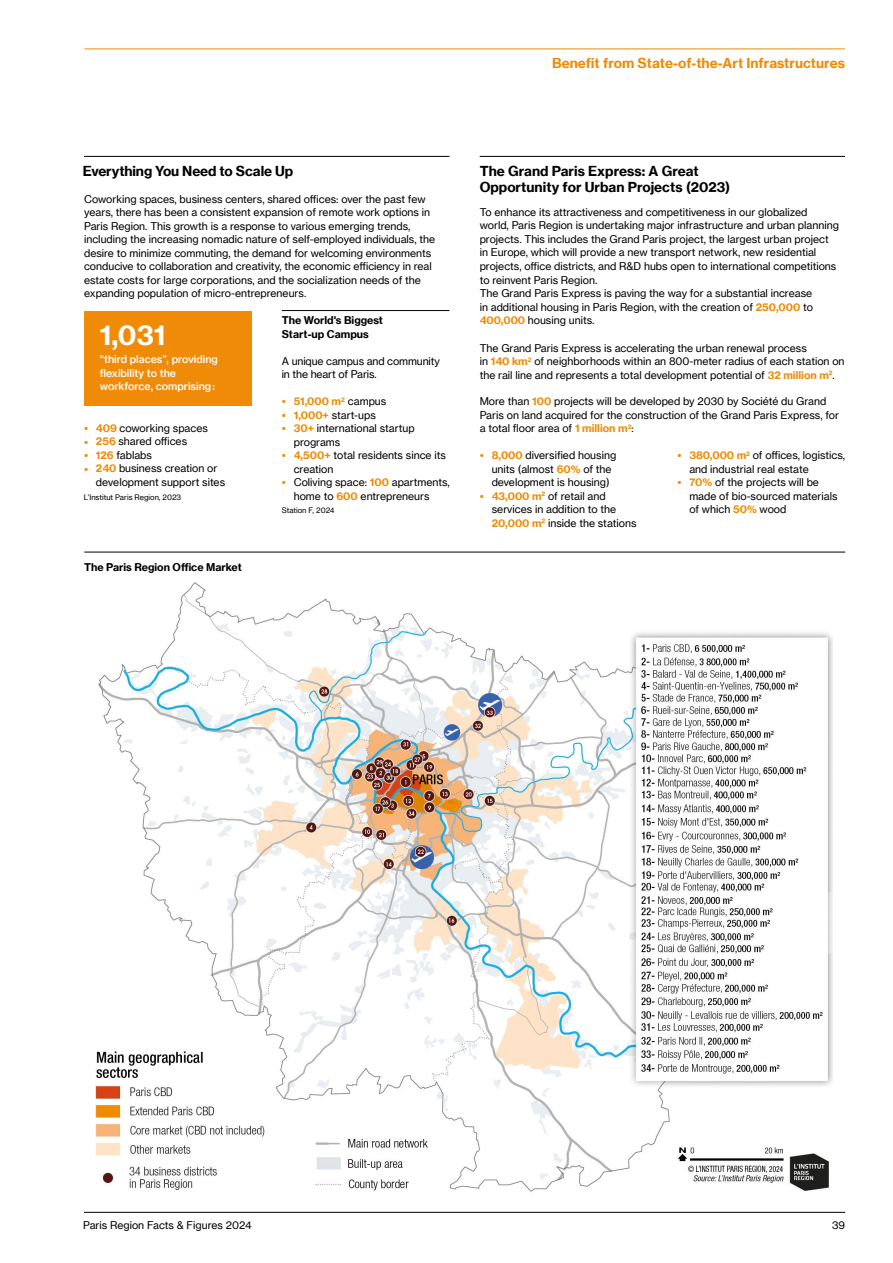
<style>
.page{position:relative;width:893px;height:1263px;background:#fff}
.page>*{position:absolute;margin:0;border:0;box-sizing:border-box;transform-origin:0 0}
.t1{font:27px "N Haas Grotesk TX Pro 75 Bd";color:#fff}
.t2{font:13.5px/16.5px "N Haas Grotesk TX Pro 75 Bd";color:#000}
.t3{font:13.5px "N Haas Grotesk TX Pro 75 Bd";color:#ef8b06}
.t4{font:10.5px/13.5px "N Haas Grotesk TX Pro 55 Rg";color:#000}
.t5{font:10.5px/13.5px "N Haas Grotesk TX Pro 65 Md";color:#fff}
.t6{font:10.5px/13.5px "N Haas Grotesk TX Pro 75 Bd";color:#000}
.t7{font:10.5px/13.5px "N Haas Grotesk TX Pro 75 Bd";color:#ef8b06;text-align:justify}
.t8{font:7.5px "N Haas Grotesk TX Pro 55 Rg";color:#000}
.s1{font-family:"N Haas Grotesk TX Pro 75 Bd";color:#ef8b06}
.s2{font-family:"N Haas Grotesk TX Pro 55 Rg";color:#000}
</style>
<div class="page">
<hr style="left:84px;top:1212px;width:761px;height:1px;background:#000">
<hr style="left:84px;top:49px;width:761px;height:1px;background:#ef8b06">
<img style="left:96px;top:582px;width:736px;height:610px">
<hr style="left:84px;top:156px;width:365px;height:1px;background:#000">
<hr style="left:480px;top:156px;width:365px;height:1px;background:#000">
<hr style="left:84px;top:552px;width:761px;height:1px;background:#000">
<hr style="left:282px;top:310px;width:167px;height:1px;background:#000">
<div style="left:84px;top:311px;width:168px;height:94px;background:#ef8b06"></div>
<p class="t3" style="left:552px;top:54px;width:294px">Benefit from State-of-the-Art Infrastructures</p>
<p class="t2" style="left:480px;top:163px;width:252px">The Grand Paris Express: A Great<br>Opportunity for Urban Projects (2023)</p>
<p class="t2" style="left:83px;top:163px;width:212px">Everything You Need to Scale Up</p>
<p class="t4" style="left:84px;top:192px;width:353px">Coworking spaces, business centers, shared offices: over the past few years, there has been a consistent expansion of remote work options in Paris Region. This growth is a response to various emerging trends, including the increasing nomadic nature of self-employed individuals, the desire to minimize commuting, the demand for welcoming environments conducive to collaboration and creativity, the economic efficiency in real estate costs for large corporations, and the socialization needs of the expanding population of micro-entrepreneurs.</p>
<p class="t4" style="left:480px;top:205px;width:361px">To enhance its attractiveness and competitiveness in our globalized world, Paris Region is undertaking major infrastructure and urban planning projects. This includes the Grand Paris project, the largest urban project in Europe, which will provide a new transport network, new residential projects, office districts, and R&amp;D hubs open to international competitions to reinvent Paris Region.<br>The Grand Paris Express is paving the way for a substantial increase<br>in additional housing in Paris Region, with the creation of <span class="s1">250,000</span> to <span class="s1">400,000</span> housing units.</p>
<p class="t6" style="left:282px;top:313px;width:103px">The World's Biggest<br>Start-up Campus</p>
<p class="t4" style="left:282px;top:354px;width:160px">A unique campus and community in the heart of Paris.</p>
<p class="t7" style="left:294px;top:394px;width:94px">51,000 m<sup>2</sup> <span class="s2">campus</span></p>
<p class="t4" style="left:294px;top:408px;width:158px"><span class="s1">1,000+</span> start-ups<br><span class="s1">30+</span> international startup programs<br><span class="s1">4,500+</span> total residents since its creation<br>Coliving space: <span class="s1">100</span> apartments, home to <span class="s1">600</span> entrepreneurs</p>
<h1 class="t1" style="left:100px;top:318px;width:67px">1,031</h1>
<p class="t5" style="left:100px;top:352px;width:120px">“third places”, providing flexibility to the workforce, comprising :</p>
<p class="t4" style="left:480px;top:341px;width:366px">The Grand Paris Express is accelerating the urban renewal process<br>in <span class="s1">140 km</span><sup>2</sup> of neighborhoods within an 800-meter radius of each station on the rail line and represents a total development potential of <span class="s1">32 million m</span><sup>2</sup>.</p>
<p class="t4" style="left:480px;top:395px;width:361px">More than <span class="s1">100</span> projects will be developed by 2030 by Société du Grand<br>Paris on land acquired for the construction of the Grand Paris Express, for a total floor area of <span class="s1">1 million m</span><sup>2</sup>:</p>
<p class="t4" style="left:689px;top:448px;width:157px"><span class="s1">380,000 m</span><sup>2</sup> of offices, logistics, and industrial real estate<br><span class="s1">70%</span> of the projects will be made of bio-sourced materials of which <span class="s1">50%</span> wood</p>
<p class="t7" style="left:282px;top:395px;width:6px">• • •</p>
<p class="t7" style="left:282px;top:449px;width:6px">•</p>
<p class="t7" style="left:282px;top:476px;width:6px">•</p>
<p class="t4" style="left:96px;top:421px;width:131px"><span class="s1">409</span> coworking spaces<br><span class="s1">256</span> shared offices<br><span class="s1">126</span> fablabs<br><span class="s1">240</span> business creation or development support sites</p>
<p class="t7" style="left:84px;top:421px;width:6px">• • • •</p>
<p class="t4" style="left:492px;top:448px;width:146px"><span class="s1">8,000</span> diversified housing units (almost <span class="s1">60%</span> of the development is housing)<br><span class="s1">43,000 m</span><sup>2</sup> of retail and services in addition to the<br><span class="s1">20,000 m</span><sup>2</sup> inside the stations</p>
<p class="t7" style="left:480px;top:448px;width:6px">•</p>
<p class="t7" style="left:480px;top:489px;width:6px">•</p>
<p class="t7" style="left:677px;top:448px;width:6px">•</p>
<p class="t7" style="left:677px;top:475px;width:6px">•</p>
<p class="t8" style="left:84px;top:493px;width:99px">L’Institut Paris Region, 2023</p>
<p class="t8" style="left:282px;top:506px;width:54px">Station F, 2024</p>
<p class="t6" style="left:84px;top:560px;width:159px">The Paris Region Office Market</p>
<p class="t4" style="left:83px;top:1218px;width:170px">Paris Region Facts &amp; Figures 2024</p>
<p class="t4" style="left:832px;top:1218px;width:15px">39</p>
</div>
